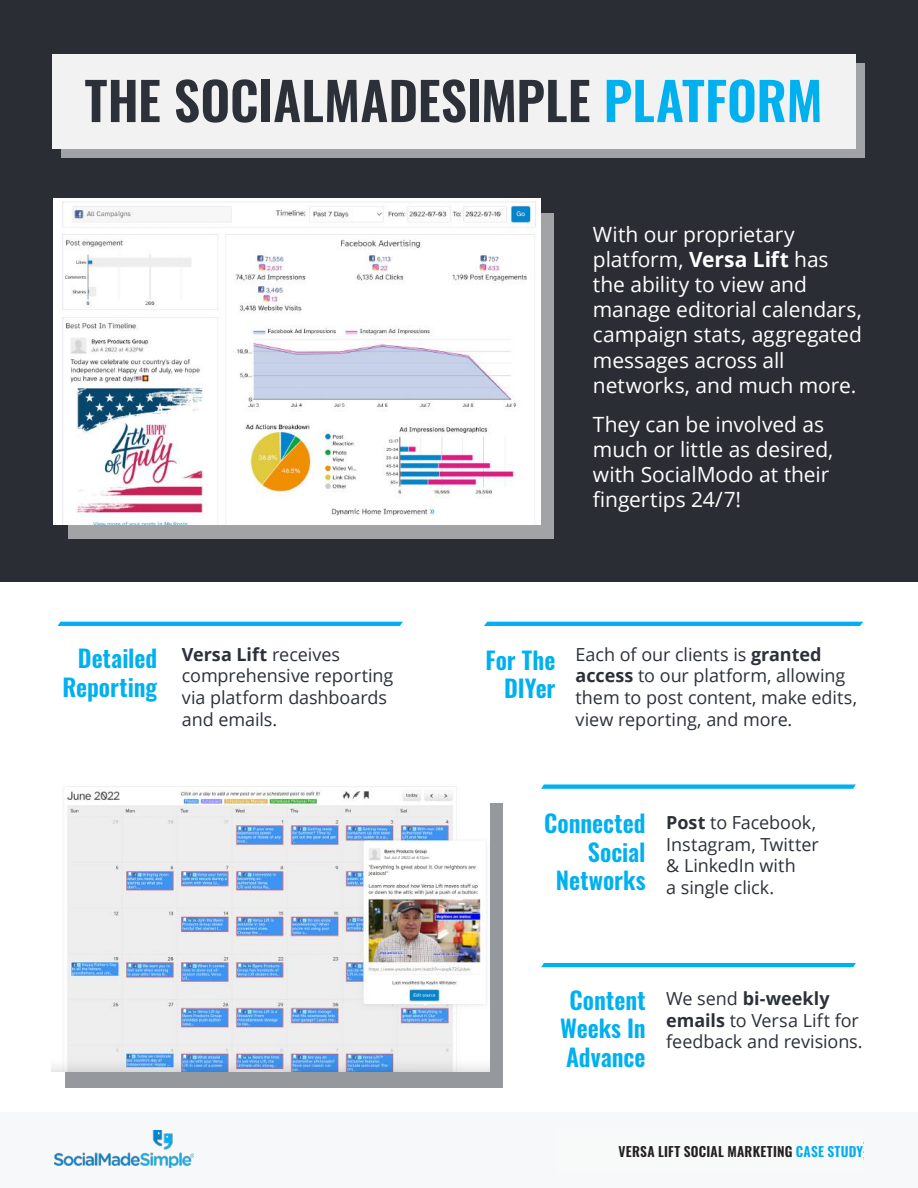
<style>
.page{position:relative;width:918px;height:1188px;background:#fff}
.page>*{position:absolute;margin:0;border:0;box-sizing:border-box;transform-origin:0 0}
.t1{font:600 52.05px "Oswald";color:#2c3139}
.t2{font:600 24px/28.8px "Oswald";color:#00b0ef;text-align:right}
.t3{font:21px/25.2px "Open Sans";letter-spacing:-.005em;color:#fff}
.t4{font:18px/21.6px "Open Sans";letter-spacing:-.005em;color:#2c3139}
.t5{font:700 13.5px/15px "Oswald";letter-spacing:.02em;color:#2c3139;text-align:right}
.t6{font:600 13.5px "Oswald";letter-spacing:.02em;color:#241f1f}
.s1{color:#00b0ef}
.s2{font-weight:700}
.s3{color:#36b1e5}
.s4{color:#00aeef}
</style>
<div class="page">
<div style="left:0;top:0;width:918px;height:582px;background:#2a2d34"></div>
<div style="left:52px;top:54px;width:803px;height:94px;background:#f2f2f2"></div>
<div style="left:61px;top:63px;width:803px;height:95px;background:#f2f2f2"></div>
<div style="left:68px;top:213px;width:486px;height:325px;background:#a2a3a6"></div>
<div style="left:65px;top:803px;width:438px;height:285px;background:#95989c"></div>
<img style="left:52px;top:786px;width:438px;height:286px">
<img style="left:53px;top:198px;width:487px;height:327px">
<svg style="left:58px;top:622px;width:345px;height:4px"></svg>
<hr style="left:484px;top:622px;width:379px;height:4px;background:#00b0ef">
<svg style="left:541px;top:784px;width:315px;height:5px;background:#24bbf1"></svg>
<svg style="left:541px;top:963px;width:315px;height:4px"></svg>
<div style="left:0;top:1112px;width:918px;height:76px;background:#f7f8f9"></div>
<img style="left:54px;top:1130px;width:139px;height:38px">
<h1 class="t1" style="left:85px;top:74px;width:740px">THE SOCIALMADESIMPLE <span class="s1">PLATFORM</span></h1>
<h2 class="t2" style="left:63px;top:645px;width:96px">Detailed<br>Reporting</h2>
<p class="t4" style="left:182px;top:643px;width:213px"><span class="s2">Versa Lift</span> receives comprehensive reporting via platform dashboards and emails.</p>
<p class="t3" style="left:593px;top:221px;width:270px">With our proprietary platform, <span class="s2">Versa Lift</span> has the ability to view and manage editorial calendars, campaign stats, aggregated messages across all networks, and much more.</p>
<p class="t3" style="left:593px;top:411px;width:242px">They can be involved as much or little as desired, with SocialModo at their fingertips 24/7!</p>
<h2 class="t2" style="left:486px;top:647px;width:71px">For The<br>DIYer</h2>
<p class="t4" style="left:576px;top:643px;width:283px">Each of our clients is <span class="s2">granted access</span> to our platform, allowing them to post content, make edits, view reporting, and more.</p>
<h2 class="t2" style="left:544px;top:810px;width:103px">Connected<br>Social<br>Networks</h2>
<p class="t4" style="left:666px;top:811px;width:154px"><span class="s2">Post</span> to Facebook,<br>Instagram, Twitter &amp; LinkedIn with<br>a single click.</p>
<h2 class="t2" style="left:560px;top:987px;width:87px;text-align:center">Content<br>Weeks In<br>Advance</h2>
<p class="t4" style="left:666px;top:987px;width:198px">We send <span class="s2">bi-weekly emails</span> to Versa Lift for feedback and revisions.</p>
<p class="t5" style="left:583px;top:1140px;width:282px">GIDEON MATH &amp; READING CENTER FRANCHISE<br>SOCIAL MARKETING PILOT PROGRAM <span class="s3">CASE STUDY</span></p>
<p class="t6" style="left:619px;top:1145px;width:246px">VERSA LIFT SOCIAL MARKETING <span class="s4">CASE STUDY</span></p>
</div>
